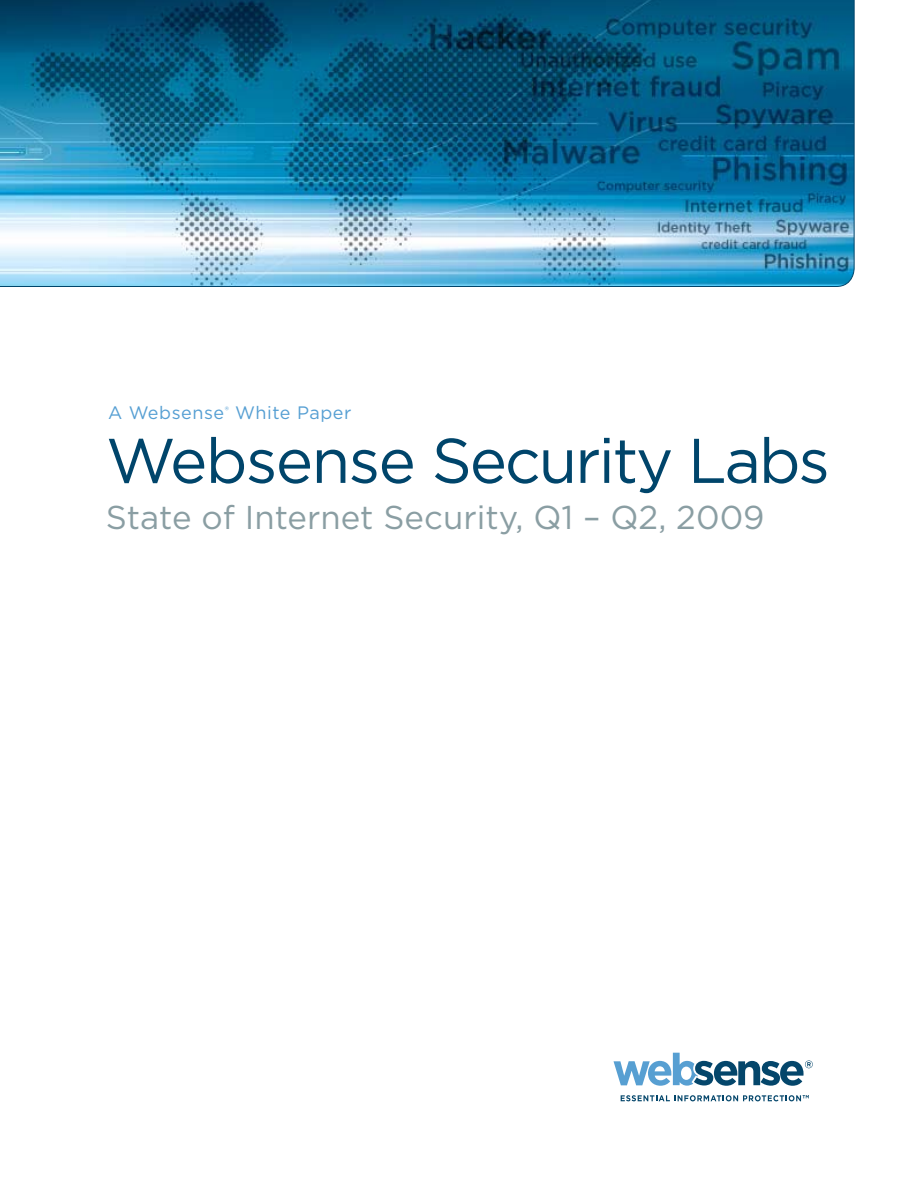
<style>
.page{position:relative;width:918px;height:1188px;background:#fff}
.page>*{position:absolute;margin:0;border:0;box-sizing:border-box;transform-origin:0 0}
.t1{font:63px "Gotham";letter-spacing:-.035em;color:#00456b}
.t2{font:33px "Gotham";color:#8a9ea3}
.t3{font:18px "Gotham";letter-spacing:.03em;color:#569fd3}
</style>
<div class="page">
<svg style="left:621px;top:1095px;width:188px;height:6px"></svg>
<svg style="left:614px;top:1053px;width:199px;height:33px"></svg>
<img style="left:0;top:0;width:855px;height:287px">
<p class="t3" style="left:108px;top:401px;width:245px">A Websense<sup>®</sup> White Paper</p>
<h1 class="t1" style="left:106px;top:420px;width:725px">Websense Security Labs</h1>
<p class="t2" style="left:106px;top:497px;width:660px">State of Internet Security, Q1 – Q2, 2009</p>
</div>
